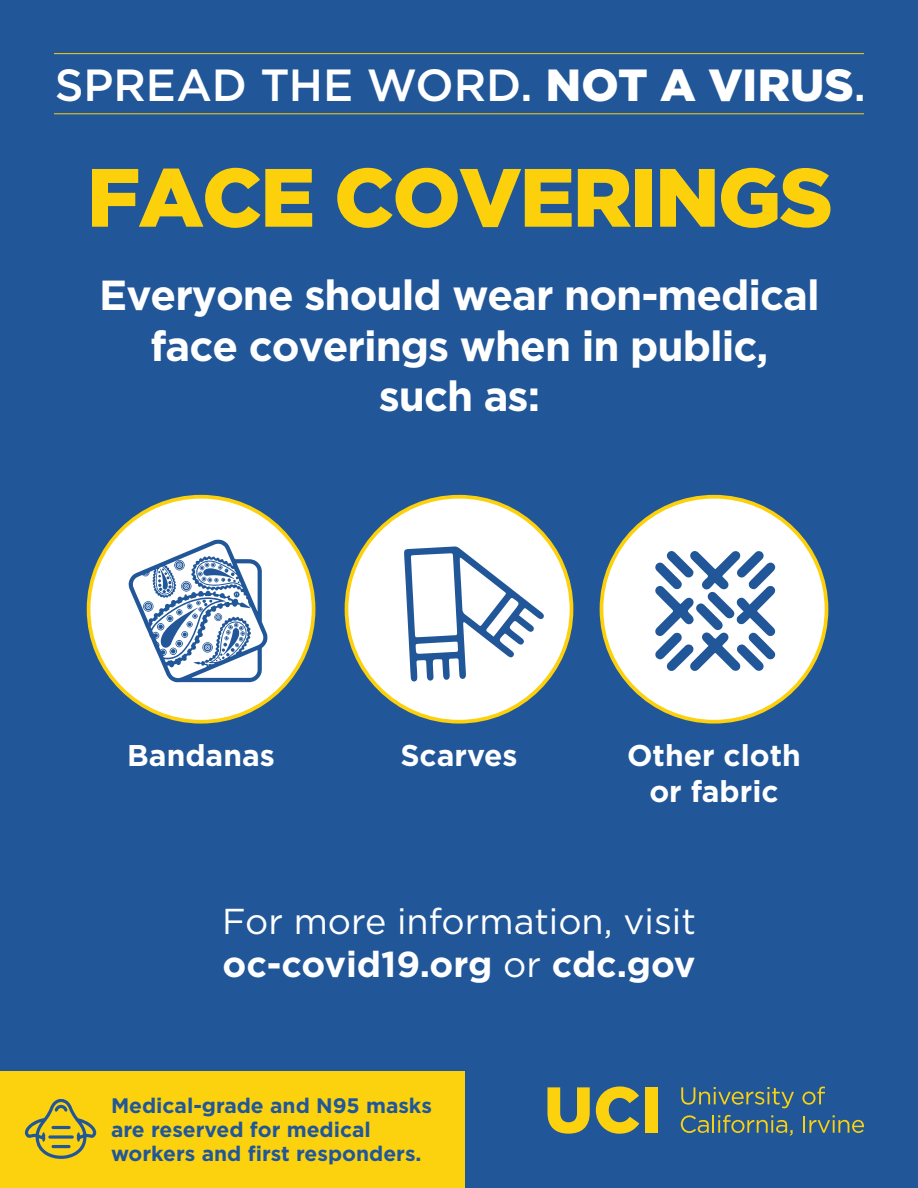
<style>
.page{position:relative;width:918px;height:1188px;background:#215799}
.page>*{position:absolute;margin:0;border:0;box-sizing:border-box;transform-origin:0 0}
.t1{font:900 82.5px "Gotham";letter-spacing:-.025em;color:#fcd10b}
.t2{font:500 45px "Gotham";color:#fff}
.t3{font:700 42px/50.4px "Gotham";letter-spacing:-.025em;color:#fff;text-align:center}
.t4{font:36px/43.2px "Gotham";color:#fff}
.t5{font:700 30px/36px "Gotham";color:#fff;text-align:center}
.t6{font:700 21px/24px "Gotham";color:#215799}
.s1{font-weight:900}
.s2{font-weight:700}
</style>
<div class="page">
<hr style="left:54px;top:53px;width:810px;height:1px;background:#fcd10b">
<hr style="left:54px;top:113px;width:810px;height:1px;background:#fcd10b">
<svg style="left:681px;top:1087px;width:113px;height:21px"></svg>
<svg style="left:802px;top:1087px;width:23px;height:18px"></svg>
<svg style="left:681px;top:1115px;width:112px;height:21px"></svg>
<svg style="left:803px;top:1115px;width:61px;height:18px"></svg>
<svg style="left:547px;top:1087px;width:43px;height:47px"></svg>
<svg style="left:596px;top:1086px;width:43px;height:48px"></svg>
<div style="left:645px;top:1087px;width:13px;height:46px;background:#fbd20d"></div>
<div style="left:0;top:1071px;width:465px;height:117px;background:#fbd20d"></div>
<svg style="left:25px;top:1099px;width:71px;height:60px"></svg>
<div style="left:346px;top:497px;width:226px;height:225px;background:#fff;border-radius:50%"></div>
<div style="left:89px;top:497px;width:225px;height:225px;background:#fff;border-radius:50%"></div>
<div style="left:602px;top:497px;width:225px;height:225px;background:#fff;border-radius:50%"></div>
<svg style="left:404px;top:546px;width:141px;height:136px"></svg>
<svg style="left:655px;top:551px;width:121px;height:120px"></svg>
<svg style="left:128px;top:540px;width:139px;height:142px"></svg>
<h2 class="t2" style="left:55px;top:60px;width:813px">SPREAD THE WORD. <span class="s1">NOT A VIRUS</span>.</h2>
<h1 class="t1" style="left:87px;top:150px;width:748px">FACE COVERINGS</h1>
<h3 class="t3" style="left:99px;top:269px;width:722px">Everyone should wear non-medical face coverings when in public, such as:</h3>
<h3 class="t5" style="left:127px;top:736px;width:149px">Bandanas</h3>
<h3 class="t5" style="left:400px;top:736px;width:119px">Scarves</h3>
<h3 class="t5" style="left:627px;top:736px;width:175px">Other cloth or fabric</h3>
<h3 class="t4" style="left:222px;top:899px;width:475px">For more information, visit <span class="s2">oc-covid19.org</span> or <span class="s2">cdc.gov</span></h3>
<p class="t6" style="left:111px;top:1094px;width:322px">Medical-grade and N95 masks are reserved for medical workers and first responders.</p>
</div>
